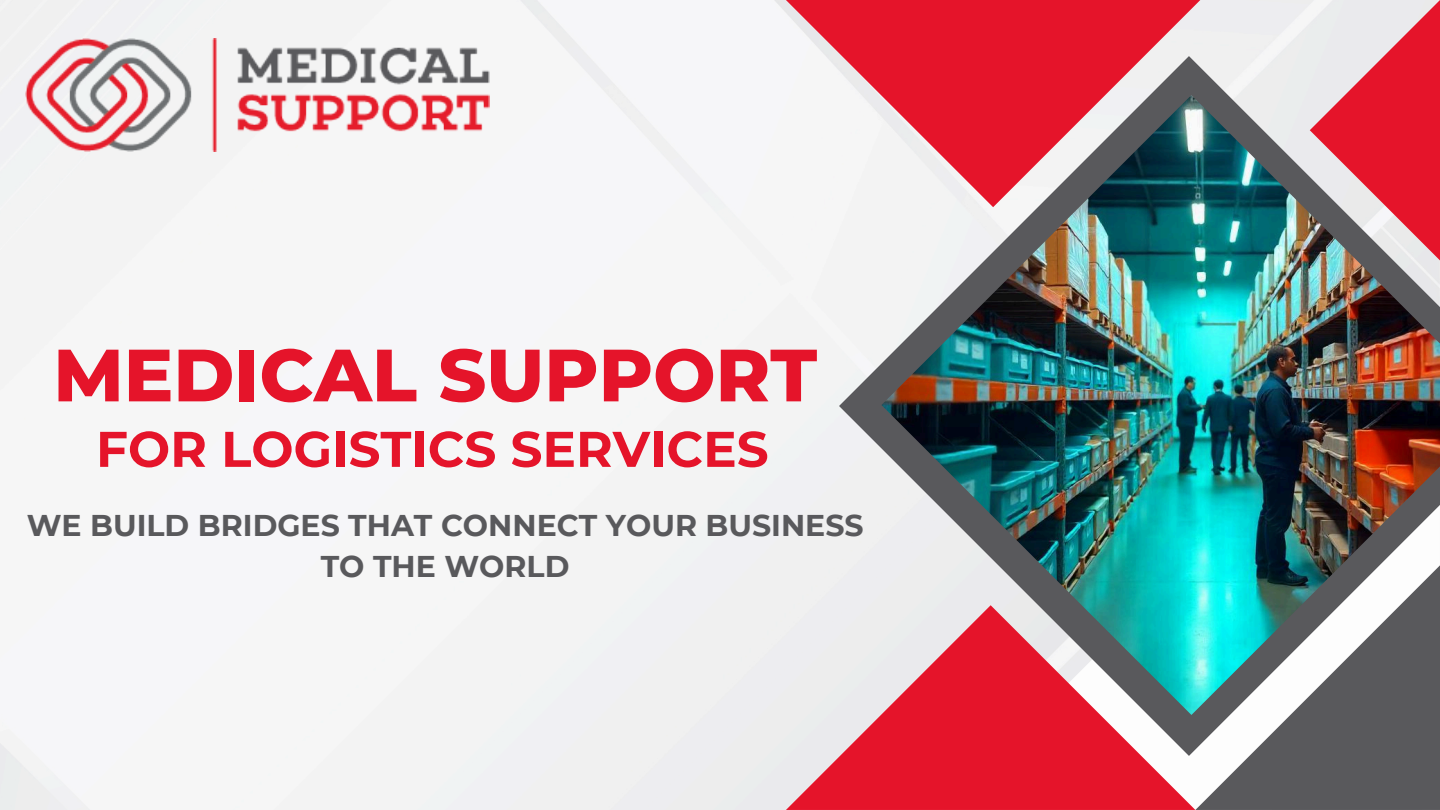
<style>
.page{position:relative;width:1440px;height:810px;background:#fff}
.page>*{position:absolute;margin:0;border:0;box-sizing:border-box;transform-origin:0 0}
.t1{font:800 73.8px "Montserrat";color:#e5142a}
.t2{font:700 50px "Montserrat";color:#e5142a}
.t3{font:700 30px/41.2px "Montserrat";color:#59595c;text-align:center}
</style>
<div class="page">
<svg style="left:839px;top:56px;width:471px;height:549px;fill:#f0f0f0"></svg>
<svg style="left:786px;top:605px;width:409px;height:205px;background:#e56674"></svg>
<svg style="left:1195px;top:715px;width:245px;height:95px;fill:#59595c"></svg>
<svg style="left:1310px;top:0;width:130px;height:95px;background:#e89ca5"></svg>
<img style="left:881px;top:95px;width:559px;height:620px">
<svg style="left:786px;top:0;width:414px;height:207px"></svg>
<img style="left:25px;top:38px;width:464px;height:114px">
<p class="t1" style="left:53px;top:330px;width:765px">MEDICAL SUPPORT</p>
<h1 class="t2" style="left:96px;top:418px;width:674px">FOR LOGISTICS SERVICES</h1>
<h2 class="t3" style="left:27px;top:504px;width:838px">WE BUILD BRIDGES THAT CONNECT YOUR BUSINESS<br>TO THE WORLD</h2>
</div>
